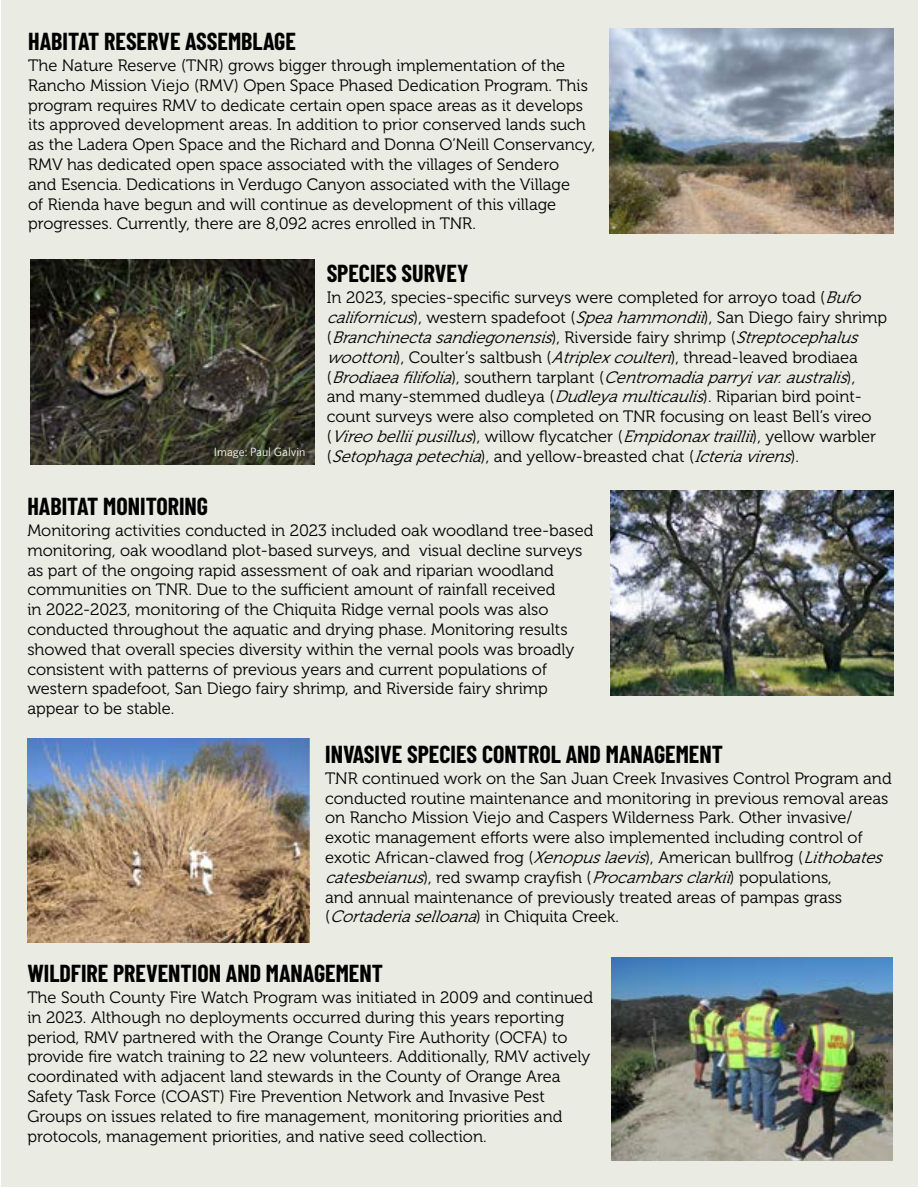
<style>
.page{position:relative;width:918px;height:1188px;background:#fff}
.page>*{position:absolute;margin:0;border:0;box-sizing:border-box;transform-origin:0 0}
.t1{font:700 24px "Barlow Condensed";color:#000}
.t2{font:16.5px/19.8px "Museo 300";color:#000}
.t3{font:12px "Whitney";color:#fff}
.s1{font-style:italic}
</style>
<div class="page">
<div style="left:1px;top:0;width:917px;height:1187px;background:#eaebe3"></div>
<img style="left:610px;top:491px;width:283px;height:204px">
<img style="left:609px;top:28px;width:285px;height:206px">
<img style="left:27px;top:739px;width:283px;height:204px">
<img style="left:612px;top:958px;width:280px;height:202px">
<img style="left:30px;top:260px;width:284px;height:204px">
<h1 class="t1" style="left:28px;top:24px;width:269px">HABITAT RESERVE ASSEMBLAGE</h1>
<p class="t2" style="left:28px;top:56px;width:569px">The Nature Reserve (TNR) grows bigger through implementation of the Rancho Mission Viejo (RMV) Open Space Phased Dedication Program. This program requires RMV to dedicate certain open space areas as it develops its approved development areas. In addition to prior conserved lands such as the Ladera Open Space and the Richard and Donna O’Neill Conservancy, RMV has dedicated open space associated with the villages of Sendero<br>and Esencia. Dedications in Verdugo Canyon associated with the Village<br>of Rienda have begun and will continue as development of this village progresses. Currently, there are 8,092 acres enrolled in TNR.</p>
<h1 class="t1" style="left:327px;top:257px;width:143px">SPECIES SURVEY</h1>
<p class="t2" style="left:327px;top:288px;width:562px">In 2023, species-specific surveys were completed for arroyo toad (<span class="s1">Bufo californicus</span>), western spadefoot (<span class="s1">Speahammondii</span>), San Diego fairy shrimp ( <span class="s1">Branchinectasandiegonensis</span>) , R i v e r s i d e f a i r y s h r i m p ( <span class="s1">Streptocephalus woottoni</span>), Coulter’s saltbush (<span class="s1">Atriplexcoulteri</span>), thread-leaved brodiaea<br>( <span class="s1">Brodiaeafilifolia</span>) , s o u t h e r n t a r p l a n t ( <span class="s1">Centromadiaparryivar.australis</span>) , and many-stemmed dudleya (<span class="s1">Dudleyamulticaulis</span>). Riparian bird point&shy;count surveys were also completed on TNR focusing on least Bell’s vireo<br>( <span class="s1">Vireobelliipusillus</span>) , w i l l o w fl y c a t c h e r ( <span class="s1">Empidonaxtraillii</span>) , y e l l o w w a r b l e r<br>( <span class="s1">Setophagapetechia</span>) , a n d y e l l o w - b r e a s t e d c h a t ( <span class="s1">Icteriavirens</span>) .</p>
<p class="t3" style="left:214px;top:445px;width:93px">Image: Paul Galvin</p>
<h1 class="t1" style="left:27px;top:489px;width:182px">HABITAT MONITORING</h1>
<p class="t2" style="left:27px;top:521px;width:568px">Monitoring activities conducted in 2023 included oak woodland tree-based monitoring, oak woodland plot-based surveys, and visual decline surveys as part of the ongoing rapid assessment of oak and riparian woodland communities on TNR. Due to the sufficient amount of rainfall received<br>in 2022-2023, monitoring of the Chiquita Ridge vernal pools was also conducted throughout the aquatic and drying phase. Monitoring results showed that overall species diversity within the vernal pools was broadly consistent with patterns of previous years and current populations of western spadefoot, San Diego fairy shrimp, and Riverside fairy shrimp appear to be stable.</p>
<h1 class="t1" style="left:325px;top:737px;width:399px">INVASIVE SPECIES CONTROL AND MANAGEMENT</h1>
<p class="t2" style="left:325px;top:769px;width:568px">TNR continued work on the San Juan Creek Invasives Control Program and conducted routine maintenance and monitoring in previous removal areas on Rancho Mission Viejo and Caspers Wilderness Park. Other invasive/ exotic management efforts were also implemented including control of exotic African-clawed frog (<span class="s1">Xenopuslaevis</span>), American bullfrog (<span class="s1">Lithobates catesbeianus</span>) , r e d s w a m p c r a y fi s h ( <span class="s1">Procambarsclarkii</span>) p o p u l a t i o n s ,<br>and annual maintenance of previously treated areas of pampas grass<br>( <span class="s1">Cortaderiaselloana</span>) i n C h i q u i t a C r e e k .</p>
<h1 class="t1" style="left:27px;top:956px;width:357px">WILDFIRE PREVENTION AND MANAGEMENT</h1>
<p class="t2" style="left:27px;top:988px;width:567px">The South County Fire Watch Program was initiated in 2009 and continued in 2023. Although no deployments occurred during this years reporting period, RMV partnered with the Orange County Fire Authority (OCFA) to provide fire watch training to 22 new volunteers. Additionally, RMV actively coordinated with adjacent land stewards in the County of Orange Area Safety Task Force (COAST) Fire Prevention Network and Invasive Pest Groups on issues related to fire management, monitoring priorities and protocols, management priorities, and native seed collection.</p>
</div>
